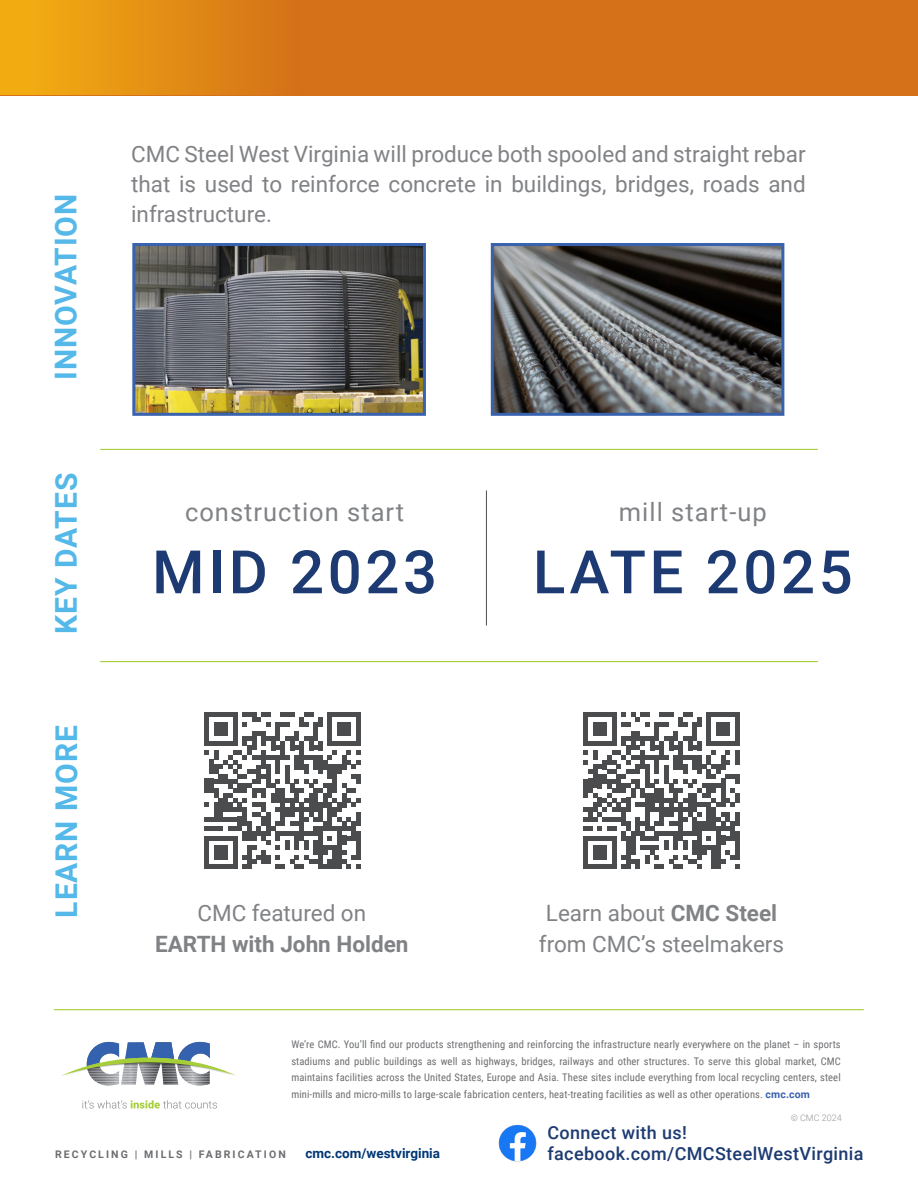
<style>
.page{position:relative;width:918px;height:1188px;background:#fff}
.page>*{position:absolute;margin:0;border:0;box-sizing:border-box;transform-origin:0 0}
.t1{font:500 60px "Roboto";letter-spacing:.06em;color:#1d3b72}
.t2{font:700 30px "Roboto";letter-spacing:.03em;color:#54b8e8}
.t3{font:25.5px "Roboto";letter-spacing:.04em;color:#808285}
.t4{font:22.5px/30px "Roboto";color:#808285;text-align:center}
.t5{font:700 22.5px/31.5px "Roboto";color:#808285;text-align:center}
.t6{font:500 18px "Roboto";letter-spacing:.02em;color:#1d3b72}
.t7{font:700 13.5px "Roboto";color:#013775}
.t8{font:10.5px/16.5px "Roboto Condensed";letter-spacing:.01em;color:#6c6d70;text-align:justify}
.t9{font:700 10.5px "Roboto";letter-spacing:.2em;color:#6c6d70}
.t10{font:300 9px "Roboto";color:#949697}
.s1{font-weight:400}
.s2{font-weight:700}
.s3{font-family:"Roboto";font-weight:700;color:#3861ad}
</style>
<div class="page">
<svg style="left:204px;top:712px;width:157px;height:157px"></svg>
<svg style="left:583px;top:712px;width:157px;height:157px"></svg>
<hr style="left:54px;top:1009px;width:810px;height:1px;background:#a6ce39">
<hr style="left:100px;top:661px;width:718px;height:1px;background:#a6ce39">
<hr style="left:100px;top:449px;width:718px;height:1px;background:#a6ce39">
<div style="left:0;top:0;width:918px;height:95px;background:#d47119"></div>
<div style="left:0;top:0;width:313px;height:94px;background:linear-gradient(to right,#f5b111,#d26e19)"></div>
<img style="left:136px;top:247px;width:286px;height:165px">
<div style="left:132px;top:243px;width:294px;height:173px;border:3px solid #3862ae"></div>
<img style="left:495px;top:247px;width:285px;height:165px">
<div style="left:491px;top:243px;width:293px;height:173px;border:3px solid #3862ae"></div>
<hr style="left:486px;top:490px;width:1px;height:136px;background:#4b4c4d">
<img style="left:499px;top:1124px;width:37px;height:38px">
<svg style="left:82px;top:1100px;width:135px;height:9px"></svg>
<svg style="left:61px;top:1042px;width:175px;height:44px"></svg>
<p class="t2" style="left:45px;top:380px;width:187px;rotate:-90deg">INNOVATION</p>
<p class="t2" style="left:45px;top:634px;width:162px;rotate:-90deg">KEY DATES</p>
<p class="t2" style="left:45px;top:918px;width:194px;rotate:-90deg">LEARN MORE</p>
<p class="t4" style="left:131px;top:138px;width:676px;text-align:justify">CMC Steel West Virginia will produce both spooled and straight rebar that is used to reinforce concrete in buildings, bridges, roads and infrastructure.</p>
<p class="t3" style="left:185px;top:494px;width:221px">construction start</p>
<p class="t1" style="left:152px;top:530px;width:287px">MID 2023</p>
<p class="t3" style="left:619px;top:494px;width:149px">mill start-up</p>
<p class="t1" style="left:533px;top:530px;width:321px">LATE 2025</p>
<p class="t5" style="left:155px;top:896px;width:255px"><span class="s1">CMC featured on<br></span>EARTH with John Holden</p>
<p class="t4" style="left:539px;top:896px;width:247px;line-height:31.5px">Learn about <span class="s2">CMC Steel </span>from CMC’s steelmakers</p>
<p class="t8" style="left:291px;top:1036px;width:551px">We’re CMC. You’ll find our products strengthening and reinforcing the infrastructure nearly everywhere on the planet – in sports stadiums and public buildings as well as highways, bridges, railways and other structures. To serve this global market, CMC maintains facilities across the United States, Europe and Asia. These sites include everything from local recycling centers, steel mini-mills and micro-mills to large-scale fabrication centers, heat-treating facilities as well as other operations. <span class="s3">cmc.com</span></p>
<p class="t10" style="left:791px;top:1111px;width:52px">© CMC 2024</p>
<p class="t9" style="left:55px;top:1146px;width:232px">RECYCLING | MILLS | FABRICATION</p>
<p class="t7" style="left:305px;top:1143px;width:136px">cmc.com/westvirginia</p>
<p class="t6" style="left:547px;top:1120px;width:141px">Connect with us!</p>
<p class="t6" style="left:547px;top:1141px;width:318px">facebook.com/CMCSteelWestVirginia</p>
</div>
